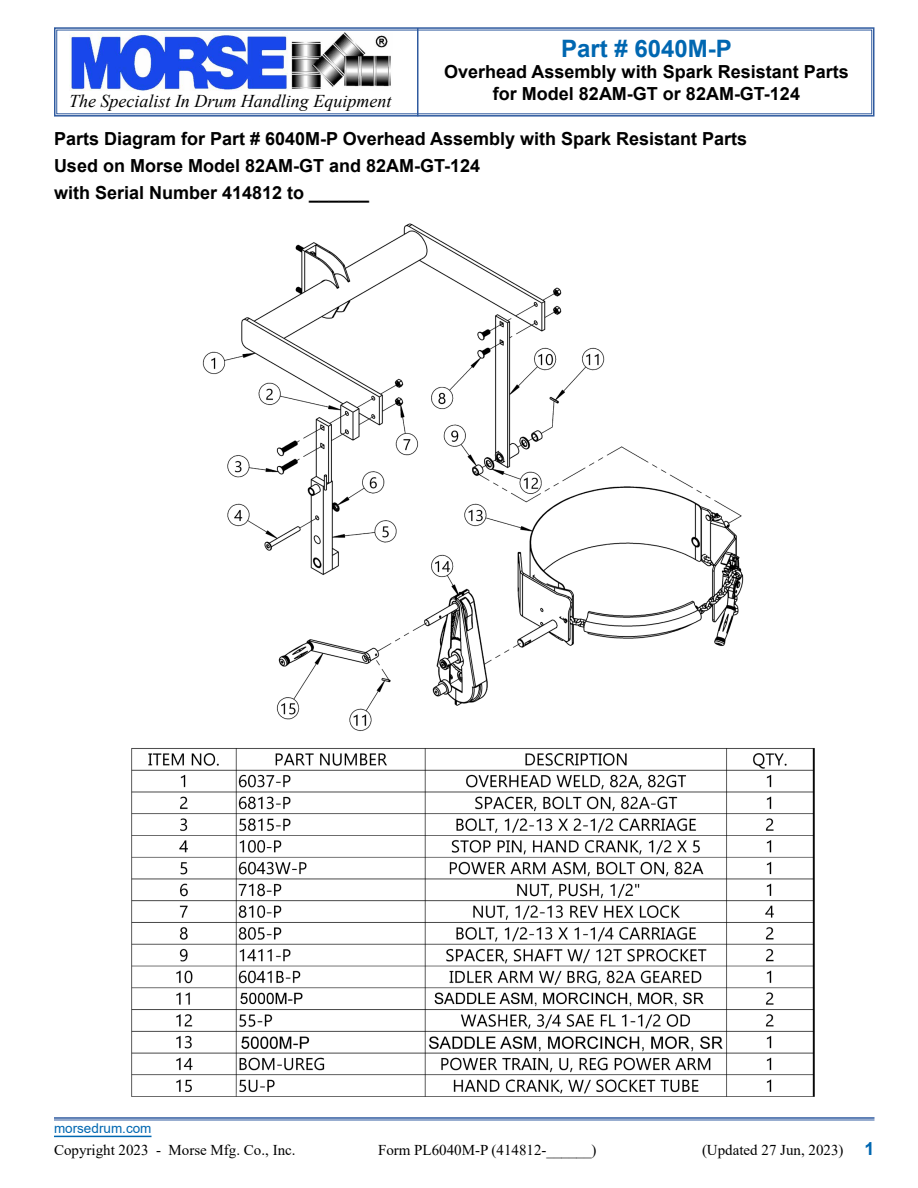
<style>
.page{position:relative;width:918px;height:1188px;background:#fff}
.page>*{position:absolute;margin:0;border:0;box-sizing:border-box;transform-origin:0 0}
.t1{font:700 24px "Arial";color:#0067b1}
.t2{font:700 18px/27px "Arial";color:#000;text-align:center}
.t3{font:italic 18px "Times New Roman";color:#000}
.t4{font:700 18px "Arial";color:#0067b1}
.t5{font:15px "Times New Roman";color:#000}
.t6{font:13.5px "Arial";color:#0067b1}
</style>
<div class="page">
<svg style="left:54px;top:27px;width:821px;height:90px"></svg>
<hr style="left:417px;top:28px;width:1px;height:88px;background:#2f5a9f">
<hr style="left:54px;top:1136px;width:98px;height:1px;background:#0067b1">
<hr style="left:54px;top:1117px;width:820px;height:2px;background:#2f5a9f">
<hr style="left:54px;top:1120px;width:820px;height:1px;background:#2f5a9f">
<img style="left:131px;top:223px;width:684px;height:874px">
<p class="t3" style="left:69px;top:89px;width:324px">The Specialist In Drum Handling Equipment</p>
<h1 class="t1" style="left:561px;top:31px;width:172px">Part # 6040M-P</h1>
<p class="t2" style="left:444px;top:61px;width:406px;line-height:21.6px">Overhead Assembly with Spark Resistant Parts for Model 82AM-GT or 82AM-GT-124</p>
<p class="t2" style="left:54px;top:126px;width:695px;text-align:left">Parts Diagram for Part # 6040M-P Overhead Assembly with Spark Resistant Parts<br>Used on Morse Model 82AM-GT and 82AM-GT-124<br>with Serial Number 414812 to ______</p>
<p class="t6" style="left:54px;top:1119px;width:99px">morsedrum.com</p>
<p class="t5" style="left:54px;top:1139px;width:243px">Copyright 2023 - Morse Mfg. Co., Inc.</p>
<p class="t5" style="left:378px;top:1139px;width:220px">Form PL6040M-P (414812-______)</p>
<p class="t5" style="left:702px;top:1139px;width:143px">(Updated 27 Jun, 2023)</p>
<p class="t4" style="left:864px;top:1136px;width:12px">1</p>
</div>
